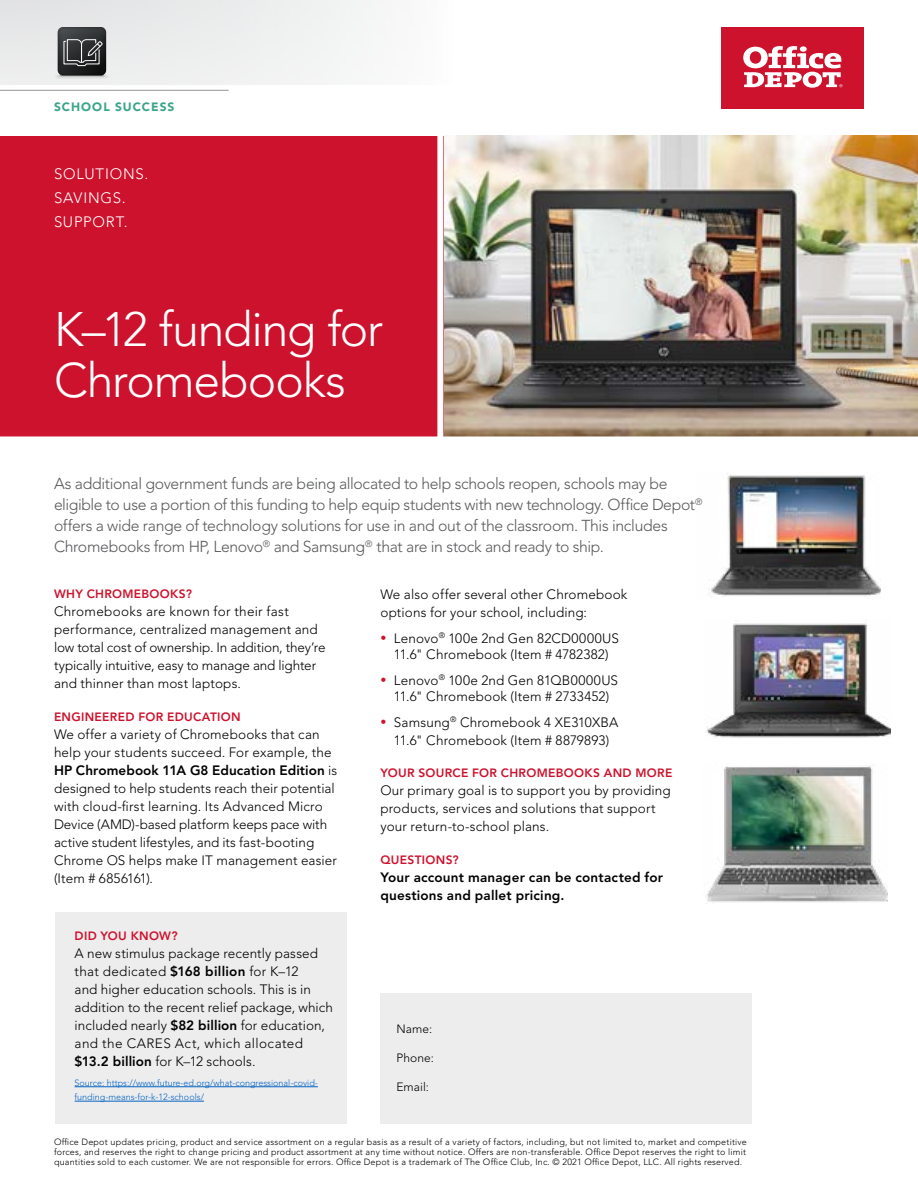
<style>
.page{position:relative;width:918px;height:1188px;background:#fff}
.page>*{position:absolute;margin:0;border:0;box-sizing:border-box;transform-origin:0 0}
.t1{font:300 48px/51px "Avenir";letter-spacing:-.025em;color:#fff}
.t2{font:300 15.75px/21px "Avenir";letter-spacing:-.02em;color:#58595b}
.t3{font:300 15px/24px "Avenir";letter-spacing:.055em;color:#fff}
.t4{font:300 13.5px/18px "Avenir";letter-spacing:.01em;color:#000}
.t5{font:300 13.5px/18px "Avenir LT Std";letter-spacing:.01em;color:#000}
.t6{font:800 13.5px/18px "Avenir";letter-spacing:.015em;color:#000}
.t7{font:800 12px "Avenir";letter-spacing:.025em;color:#cd122d}
.t8{font:300 12px "Avenir";letter-spacing:.005em;color:#000}
.t9{font:900 12px "Avenir";letter-spacing:.085em;color:#3ba58b}
.t10{font:800 12px "Avenir LT Std";letter-spacing:.025em;color:#cd122d}
.t11{font:300 9px/10.1px "Avenir";letter-spacing:.02em;color:#000;text-align:justify}
.t12{font:300 9px/14.4px "Avenir";color:#0563c1}
.s1{font-weight:800}
.s2{font-weight:800;font-size:12px;color:#cd122d}
</style>
<div class="page">
<div style="left:0;top:0;width:603px;height:85px;background:linear-gradient(to right,#e4e4e5,#fff)"></div>
<svg style="left:54px;top:27px;width:56px;height:52px;background:#5f6061"></svg>
<div style="left:56px;top:912px;width:291px;height:212px;background:#ededee"></div>
<img style="left:443px;top:136px;width:475px;height:300px">
<div style="left:0;top:136px;width:443px;height:300px;background:#cd122d"></div>
<div style="left:722px;top:27px;width:142px;height:82px;background:#cd122d"></div>
<svg style="left:743px;top:46px;width:100px;height:42px"></svg>
<hr style="left:0;top:90px;width:229px;height:1px;background:#939598">
<div style="left:437px;top:129px;width:6px;height:334px;background:#fff"></div>
<div style="left:380px;top:993px;width:372px;height:131px;background:#ededee"></div>
<hr style="left:75px;top:1086px;width:243px;height:1px;background:#0563c1">
<hr style="left:75px;top:1101px;width:129px;height:1px;background:#0563c1">
<img style="left:707px;top:473px;width:174px;height:123px">
<img style="left:706px;top:623px;width:184px;height:115px">
<img style="left:706px;top:766px;width:181px;height:138px">
<p class="t9" style="left:54px;top:100px;width:122px">SCHOOL SUCCESS</p>
<p class="t3" style="left:54px;top:162px;width:96px">SOLUTIONS.<br>SAVINGS.<br>SUPPORT.</p>
<h1 class="t1" style="left:54px;top:304px;width:331px">K–12 funding for<br>Chromebooks</h1>
<p class="t2" style="left:54px;top:473px;width:650px">As additional government funds are being allocated to help schools reopen, schools may be eligible to use a portion of this funding to help equip students with new technology. Office Depot<sup>® </sup>offers a wide range of technology solutions for use in and out of the classroom. This includes Chromebooks from HP, Lenovo<sup>®</sup> and Samsung<sup>®</sup> that are in stock and ready to ship.</p>
<p class="t7" style="left:54px;top:587px;width:139px">WHY CHROMEBOOKS?</p>
<p class="t4" style="left:54px;top:602px;width:273px">Chromebooks are known for their fast performance, centralized management and low total cost of ownership. In addition, they’re typically intuitive, easy to manage and lighter and thinner than most laptops.</p>
<p class="t7" style="left:54px;top:709px;width:188px">ENGINEERED FOR EDUCATION</p>
<p class="t4" style="left:54px;top:725px;width:285px">We offer a variety of Chromebooks that can help your students succeed. For example, the <span class="s1">HP Chromebook 11A G8 Education Edition</span> is designed to help students reach their potential with cloud-first learning. Its Advanced Micro Device (AMD)-based platform keeps pace with active student lifestyles, and its fast-booting Chrome OS helps make IT management easier (Item # 6856161).</p>
<p class="t10" style="left:75px;top:929px;width:104px">DID YOU KNOW?</p>
<p class="t5" style="left:75px;top:944px;width:260px">A new stimulus package recently passed that dedicated <span class="s1">$168 billion</span> for K–12<br>and higher education schools. This is in addition to the recent relief package, which included nearly <span class="s1">$82 billion</span> for education, and the CARES Act, which allocated <span class="s1">$13.2 billion</span> for K–12 schools.</p>
<p class="t12" style="left:75px;top:1076px;width:245px">Source: https://www.future-ed.org/what-congressional-covid&shy;funding-means-for-k-12-schools/</p>
<p class="t4" style="left:380px;top:586px;width:249px">We also offer several other Chromebook options for your school, including:</p>
<p class="t4" style="left:380px;top:630px;width:240px;line-height:16.5px;text-align:center"><span class="s2">•</span> Lenovo<sup>®</sup> 100e 2nd Gen 82CD0000US<br>11.6" Chromebook (Item # 4782382)</p>
<p class="t4" style="left:380px;top:672px;width:239px;line-height:16.5px;text-align:center"><span class="s2">•</span> Lenovo<sup>®</sup> 100e 2nd Gen 81QB0000US<br>11.6" Chromebook (Item # 2733452)</p>
<p class="t4" style="left:380px;top:713px;width:239px;text-align:center"><span class="s2">•</span> Samsung<sup>®</sup> Chromebook 4 XE310XBA<br>11.6" Chromebook (Item # 8879893)</p>
<p class="t7" style="left:380px;top:766px;width:293px">YOUR SOURCE FOR CHROMEBOOKS AND MORE</p>
<p class="t4" style="left:380px;top:782px;width:292px">Our primary goal is to support you by providing products, services and solutions that support your return-to-school plans.</p>
<p class="t7" style="left:380px;top:852px;width:80px">QUESTIONS?</p>
<p class="t6" style="left:380px;top:868px;width:284px">Your account manager can be contacted for questions and pallet pricing.</p>
<p class="t8" style="left:396px;top:1022px;width:37px">Name:</p>
<p class="t8" style="left:396px;top:1051px;width:39px">Phone:</p>
<p class="t8" style="left:396px;top:1080px;width:34px">Email:</p>
<p class="t11" style="left:54px;top:1137px;width:694px">Office Depot updates pricing, product and service assortment on a regular basis as a result of a variety of factors, including, but not limited to, market and competitive forces, and reserves the right to change pricing and product assortment at any time without notice. Offers are non-transferable. Office Depot reserves the right to limit quantities sold to each customer. We are not responsible for errors. Office Depot is a trademark of The Office Club, Inc. © 2021 Office Depot, LLC. All rights reserved.</p>
</div>
